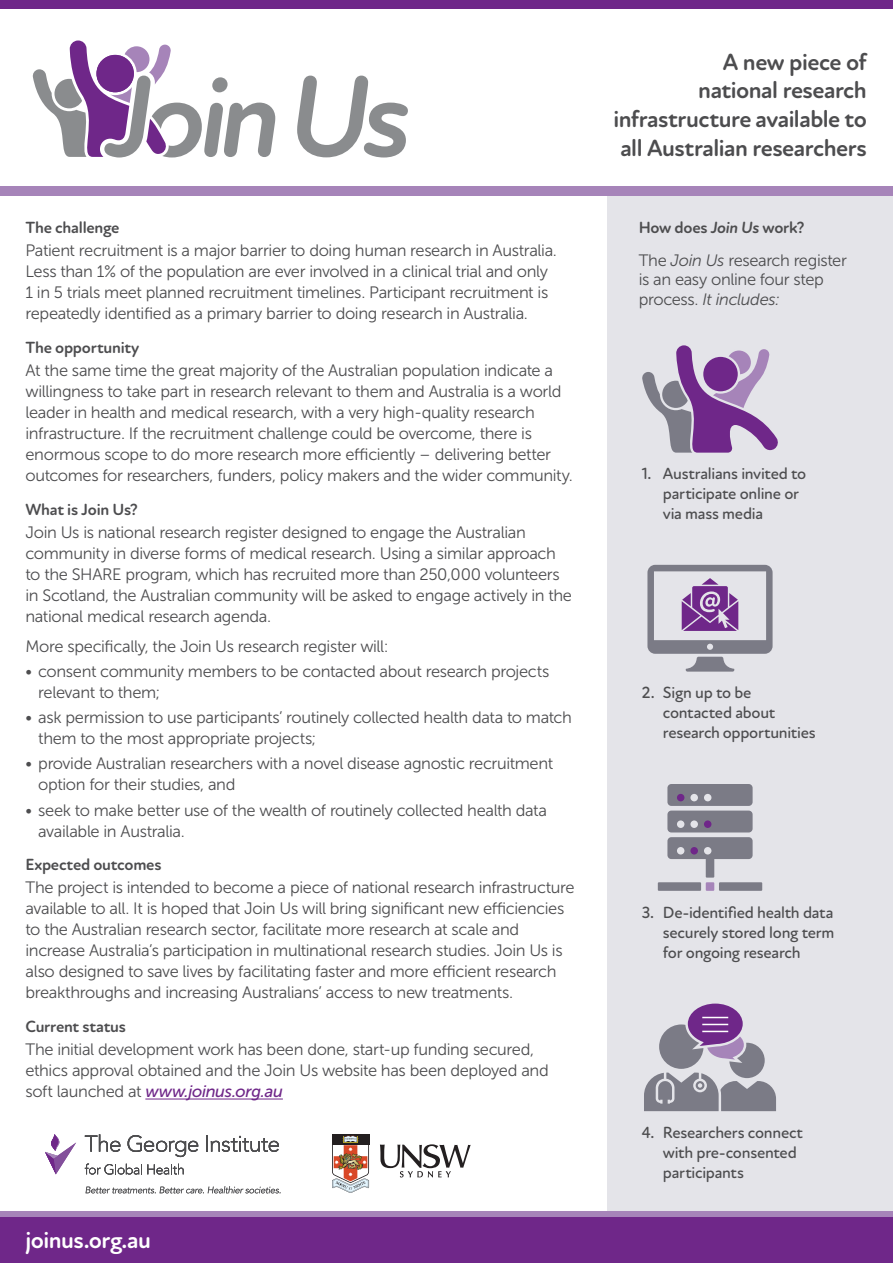
<style>
.page{position:relative;width:893px;height:1263px;background:#fff}
.page>*{position:absolute;margin:0;border:0;box-sizing:border-box;transform-origin:0 0}
.t1{font:700 24px/28.8px "Atten Round New";letter-spacing:-.02em;color:#4d4d4f;text-align:right}
.t2{font:700 24px "Atten Round New";letter-spacing:-.02em;color:#fff}
._5__BigQuote{font:16.5px/21px "Museo Sans 300";letter-spacing:-.02em;color:#4d4d4f}
._5__BigQuote-2{font:500 16.5px/19.8px "Atten Round New";letter-spacing:-.02em;color:#4d4d4f}
._5__BigQuote-3{font:700 16.5px "Atten Round New";letter-spacing:-.015em;color:#4d4d4f}
.s1{font-family:"Museo Sans 500";font-style:italic;color:#6f2789}
.s2{font-style:italic}
</style>
<div class="page">
<svg style="left:332px;top:1134px;width:37px;height:59px"></svg>
<svg style="left:380px;top:1144px;width:91px;height:33px"></svg>
<svg style="left:86px;top:1186px;width:195px;height:7px"></svg>
<svg style="left:85px;top:1134px;width:35px;height:18px"></svg>
<svg style="left:128px;top:1135px;width:70px;height:22px"></svg>
<svg style="left:206px;top:1135px;width:73px;height:17px"></svg>
<svg style="left:85px;top:1163px;width:99px;height:11px"></svg>
<svg style="left:45px;top:1134px;width:31px;height:40px"></svg>
<div style="left:607px;top:195px;width:286px;height:1061px;background:#e4e4e9"></div>
<svg style="left:642px;top:345px;width:136px;height:108px"></svg>
<svg style="left:647px;top:565px;width:126px;height:107px"></svg>
<svg style="left:644px;top:1003px;width:132px;height:108px"></svg>
<svg style="left:667px;top:784px;width:86px;height:75px"></svg>
<div style="left:706px;top:857px;width:8px;height:21px;background:#7b7b86"></div>
<div style="left:706px;top:882px;width:8px;height:9px;background:#a684b9"></div>
<div style="left:719px;top:882px;width:43px;height:9px;background:#7b7b86"></div>
<div style="left:658px;top:882px;width:43px;height:9px;background:#7b7b86"></div>
<div style="left:704px;top:820px;width:7px;height:8px;background:#6f2789;border-radius:50%"></div>
<div style="left:677px;top:794px;width:7px;height:7px;background:#6f2789;border-radius:50%"></div>
<div style="left:690px;top:847px;width:8px;height:7px;background:#6f2789;border-radius:50%"></div>
<div style="left:0;top:186px;width:893px;height:9px;background:#a684b9"></div>
<div style="left:0;top:1215px;width:893px;height:48px;background:#6f2789"></div>
<div style="left:0;top:1211px;width:893px;height:5px;background:#a684b9"></div>
<div style="left:0;top:0;width:893px;height:9px;background:#6f2789"></div>
<svg style="left:297px;top:76px;width:111px;height:81px"></svg>
<svg style="left:32px;top:40px;width:243px;height:117px"></svg>
<hr style="left:145px;top:1098px;width:138px;height:1px;background:#6f2789">
<p class="_5__BigQuote-3" style="left:26px;top:218px;width:96px">The challenge</p>
<p class="_5__BigQuote" style="left:26px;top:240px;width:533px">Patient recruitment is a major barrier to doing human research in Australia.<br>Less than 1% of the population are ever involved in a clinical trial and only 1 in 5 trials meet planned recruitment timelines. Participant recruitment is repeatedly identified as a primary barrier to doing research in Australia.</p>
<p class="_5__BigQuote-3" style="left:26px;top:338px;width:115px">The opportunity</p>
<p class="_5__BigQuote" style="left:26px;top:360px;width:549px">At the same time the great majority of the Australian population indicate a willingness to take part in research relevant to them and Australia is a world leader in health and medical research, with a very high-quality research infrastructure. If the recruitment challenge could be overcome, there is enormous scope to do more research more efficiently – delivering better outcomes for researchers, funders, policy makers and the wider community.</p>
<p class="_5__BigQuote-3" style="left:26px;top:499px;width:114px">What is Join Us?</p>
<p class="_5__BigQuote" style="left:26px;top:522px;width:548px">Join Us is national research register designed to engage the Australian community in diverse forms of medical research. Using a similar approach to the SHARE program, which has recruited more than 250,000 volunteers in Scotland, the Australian community will be asked to engage actively in the national medical research agenda.</p>
<p class="_5__BigQuote" style="left:26px;top:635px;width:365px">More specifically, the Join Us research register will:</p>
<p class="_5__BigQuote" style="left:38px;top:661px;width:513px;text-indent:-13px">• consent community members to be contacted about research projects relevant to them;</p>
<p class="_5__BigQuote" style="left:38px;top:707px;width:535px;text-indent:-13px">• ask permission to use participants’ routinely collected health data to match them to the most appropriate projects;</p>
<p class="_5__BigQuote" style="left:38px;top:753px;width:516px;text-indent:-13px">• provide Australian researchers with a novel disease agnostic recruitment option for their studies, and</p>
<p class="_5__BigQuote" style="left:38px;top:799px;width:510px;text-indent:-13px">• seek to make better use of the wealth of routinely collected health data available in Australia.</p>
<p class="_5__BigQuote-3" style="left:26px;top:855px;width:138px">Expected outcomes</p>
<p class="_5__BigQuote" style="left:26px;top:877px;width:551px">The project is intended to become a piece of national research infrastructure available to all. It is hoped that Join Us will bring significant new efficiencies to the Australian research sector, facilitate more research at scale and increase Australia’s participation in multinational research studies. Join Us is also designed to save lives by facilitating faster and more efficient research breakthroughs and increasing Australians’ access to new treatments.</p>
<p class="_5__BigQuote-3" style="left:26px;top:1017px;width:102px">Current status</p>
<p class="_5__BigQuote" style="left:26px;top:1039px;width:525px">The initial development work has been done, start-up funding secured, ethics approval obtained and the Join Us website has been deployed and soft launched at <span class="s1">www.joinus.org.au</span></p>
<h1 class="t2" style="left:26px;top:1225px;width:127px">joinus.org.au</h1>
<h1 class="t1" style="left:613px;top:48px;width:255px">A new piece of<br>national research infrastructure available to all Australian researchers</h1>
<p class="_5__BigQuote-3" style="left:639px;top:218px;width:167px">How does <span class="s2">Join Us</span> work?</p>
<p class="_5__BigQuote" style="left:639px;top:250px;width:210px;line-height:19.8px">The <span class="s2">Join Us</span> research register is an easy online four step process. <span class="s2">It includes:</span></p>
<p class="_5__BigQuote-2" style="left:663px;top:464px;width:145px;text-indent:-21px">1. Australians invited to participate online or via mass media</p>
<p class="_5__BigQuote-2" style="left:663px;top:683px;width:154px;text-indent:-21px">2. Sign up to be contacted about research opportunities</p>
<p class="_5__BigQuote-2" style="left:663px;top:903px;width:173px;text-align:justify;text-indent:-21px">3. De-identified health data securely stored long term for ongoing research</p>
<p class="_5__BigQuote-2" style="left:663px;top:1123px;width:142px;text-indent:-21px">4. Researchers connect with pre-consented participants</p>
</div>
